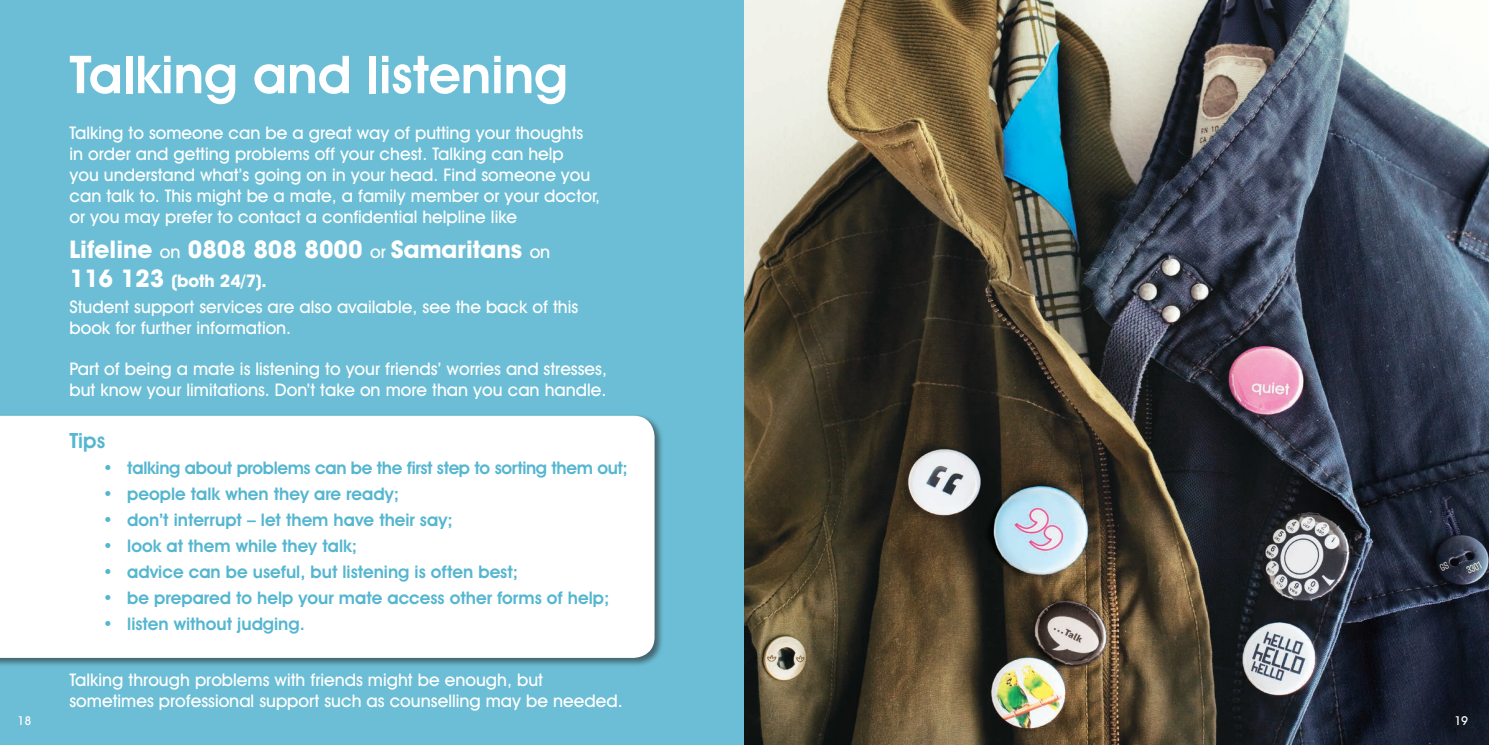
<style>
.page{position:relative;width:1489px;height:745px;background:#fff}
.page>*{position:absolute;margin:0;border:0;box-sizing:border-box;transform-origin:0 0}
.Heading{font:600 52.5px "Avant Garde IT Cby BT";color:#fff}
.Body_text_black{font:700 24.5px "Avant Garde IT Cby BT";color:#fff}
.Sub_Heading{font:600 21px "Avant Garde IT Cby BT";color:#54b6d0}
.Body_text_black-2{font:500 17.5px/21px "Avant Garde IT Cby BT";color:#fff}
.Bullet{font:600 17.5px "Avant Garde IT Cby BT";color:#54b6d0}
.Bullet-2{font:600 17.5px "Avant Garde IT Cby BT";letter-spacing:-.02em;color:#54b6d0}
.Body_text_black-3{font:700 17.5px "Avant Garde IT Cby BT";color:#fff}
.t1{font:500 12.25px "Avant Garde IT Cby BT";color:#fff}
.s1{font-weight:500;font-size:17.5px}
.s2{font-size:24.5px}
</style>
<div class="page">
<div style="left:0;top:0;width:1488px;height:744px;background:#6bbed5"></div>
<img style="left:744px;top:0;width:744px;height:744px">
<div style="left:0;top:413px;width:663px;height:253px;background:#231f20;opacity:.55"></div>
<div style="left:0;top:415px;width:654px;height:242px;background:#fff"></div>
<p class="Heading" style="left:69px;top:43px;width:500px">Talking and listening</p>
<p class="Body_text_black-2" style="left:69px;top:122px;width:532px">Talking to someone can be a great way of putting your thoughts in order and getting problems off your chest. Talking can help<br>you understand what’s going on in your head. Find someone you can talk to. This might be a mate, a family member or your doctor, or you may prefer to contact a confidential helpline like</p>
<p class="Body_text_black" style="left:69px;top:234px;width:482px">Lifeline <span class="s1">on</span> 0808 808 8000 <span class="s1">or</span> Samaritans <span class="s1">on</span></p>
<p class="Body_text_black-3" style="left:69px;top:270px;width:199px"><span class="s2">116 123</span> (both 24/7).</p>
<p class="Body_text_black-2" style="left:69px;top:296px;width:510px">Student support services are also available, see the back of this book for further information.</p>
<p class="Body_text_black-2" style="left:69px;top:358px;width:539px">Part of being a mate is listening to your friends’ worries and stresses, but know your limitations. Don’t take on more than you can handle.</p>
<p class="Sub_Heading" style="left:69px;top:428px;width:37px">Tips</p>
<p class="Bullet-2" style="left:103px;top:457px;width:526px">• talking about problems can be the first step to sorting them out;</p>
<p class="Bullet" style="left:103px;top:483px;width:298px">• people talk when they are ready;</p>
<p class="Bullet" style="left:103px;top:509px;width:351px">• don’t interrupt – let them have their say;</p>
<p class="Bullet" style="left:103px;top:535px;width:256px">• look at them while they talk;</p>
<p class="Bullet" style="left:103px;top:561px;width:417px">• advice can be useful, but listening is often best;</p>
<p class="Bullet" style="left:103px;top:587px;width:508px">• be prepared to help your mate access other forms of help;</p>
<p class="Bullet" style="left:103px;top:613px;width:204px">• listen without judging.</p>
<p class="Body_text_black-2" style="left:69px;top:669px;width:554px">Talking through problems with friends might be enough, but sometimes professional support such as counselling may be needed.</p>
<p class="t1" style="left:18px;top:712px;width:15px">18</p>
<p class="t1" style="left:1454px;top:713px;width:15px">19</p>
</div>
